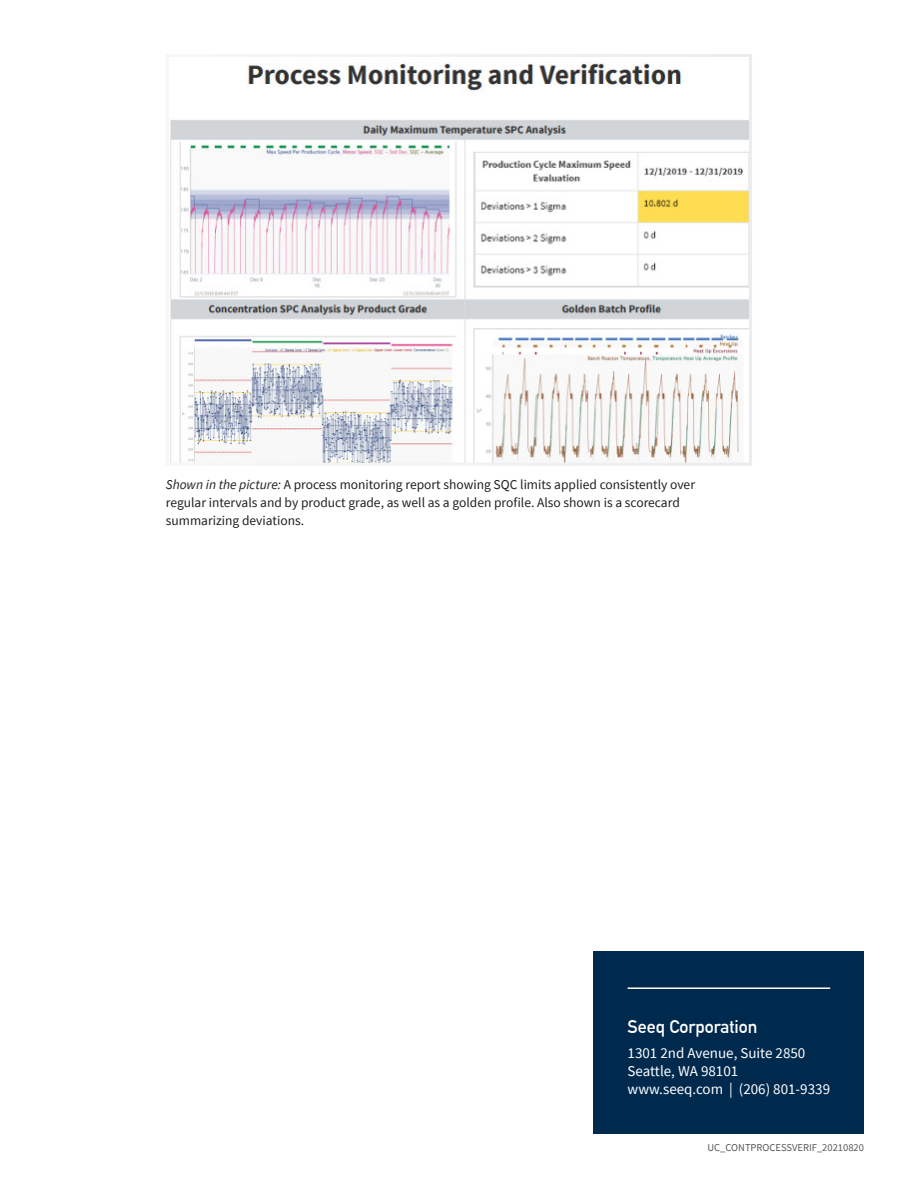
<style>
.page{position:relative;width:918px;height:1188px;background:#fff}
.page>*{position:absolute;margin:0;border:0;box-sizing:border-box;transform-origin:0 0}
.t1{font:700 18px "DIN Alternate";color:#fff}
.t2{font:15px "Source Sans Pro";color:#fff}
.t3{font:13.5px/18px "Source Sans Pro";color:#231f20}
.t4{font:10.5px "Source Sans Pro";color:#57585a}
.s1{font-style:italic}
</style>
<div class="page">
<div style="left:594px;top:951px;width:270px;height:183px;background:#00294e"></div>
<hr style="left:628px;top:987px;width:202px;height:2px;background:#fff">
<svg style="left:170px;top:54px;width:582px;height:412px"></svg>
<p class="t3" style="left:166px;top:476px;width:531px"><span class="s1">Shown in the picture:</span> A process monitoring report showing SQC limits applied consistently over regular intervals and by product grade, as well as a golden profile. Also shown is a scorecard summarizing deviations.</p>
<p class="t1" style="left:628px;top:1013px;width:132px">Seeq Corporation</p>
<p class="t2" style="left:628px;top:1043px;width:179px">1301 2nd Avenue, Suite 2850</p>
<p class="t2" style="left:628px;top:1061px;width:112px">Seattle, WA 98101</p>
<p class="t2" style="left:628px;top:1079px;width:204px">www.seeq.com | (206) 801-9339</p>
<p class="t4" style="left:708px;top:1140px;width:158px">UC_CONTPROCESSVERIF_20210820</p>
</div>
